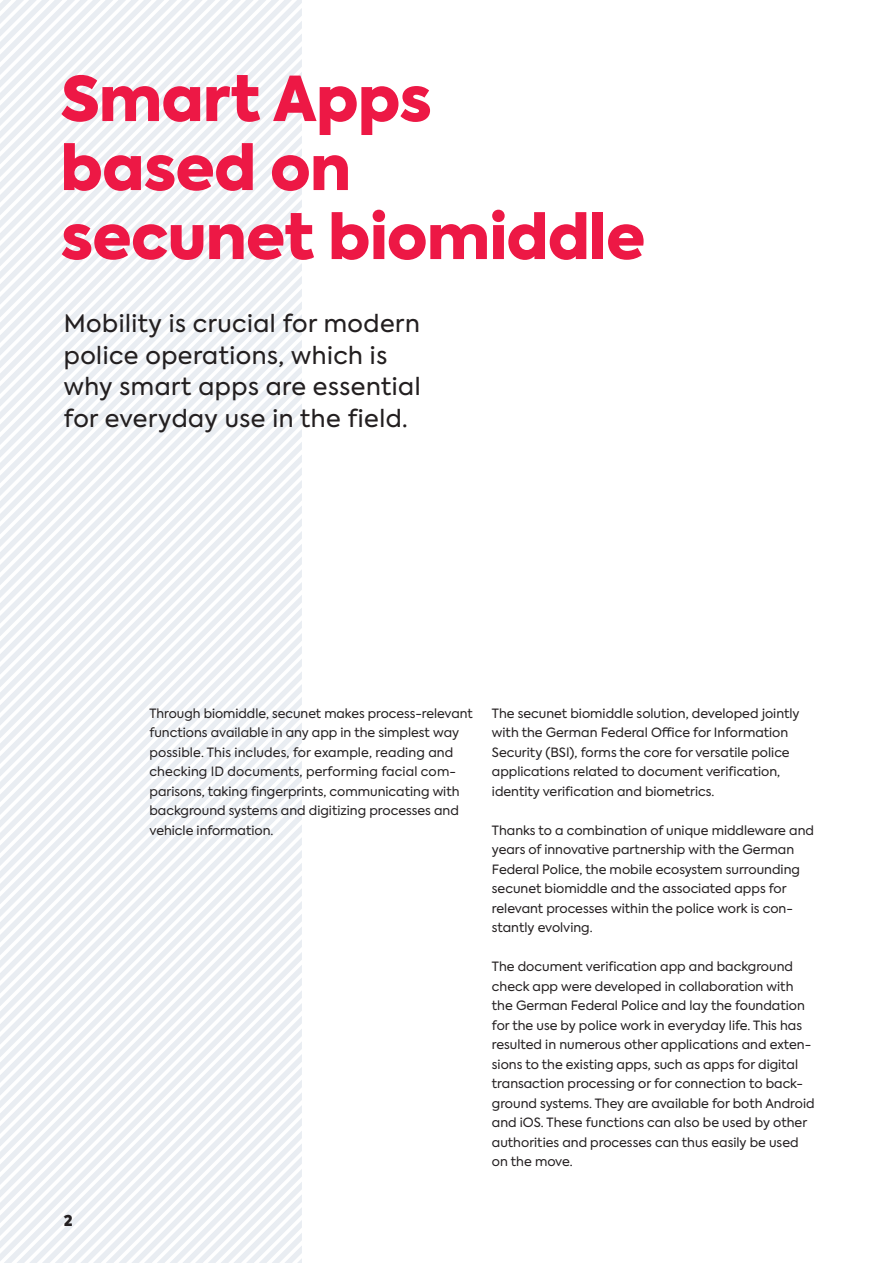
<style>
.page{position:relative;width:893px;height:1263px;background:#fff}
.page>*{position:absolute;margin:0;border:0;box-sizing:border-box;transform-origin:0 0}
.Headline1__42pt{font:900 61.5px "Axiforma";letter-spacing:-.01em;color:#ed1845}
.Subline{font:24px/31.5px "Axiforma";letter-spacing:.02em;color:#231f20}
.t1{font:900 15px "Axiforma";color:#231f20}
.Fließtext_EN{font:12.75px/19.5px "Axiforma";color:#231f20}
</style>
<div class="page">
<svg style="left:0;top:0;width:302px;height:8px;fill:#eaedf2"></svg>
<svg style="left:0;top:8px;width:302px;height:13px;fill:#eaedf2"></svg>
<svg style="left:0;top:21px;width:302px;height:12px;fill:#eaedf2"></svg>
<svg style="left:0;top:33px;width:302px;height:13px;fill:#eaeef2"></svg>
<svg style="left:0;top:46px;width:302px;height:13px;fill:#eaedf2"></svg>
<svg style="left:0;top:59px;width:302px;height:13px;fill:#eaedf2"></svg>
<svg style="left:0;top:72px;width:302px;height:12px;fill:#eaedf2"></svg>
<svg style="left:0;top:84px;width:302px;height:13px;fill:#eaeef2"></svg>
<svg style="left:0;top:97px;width:302px;height:13px;fill:#eaedf2"></svg>
<svg style="left:0;top:110px;width:302px;height:13px;fill:#eaedf2"></svg>
<svg style="left:0;top:123px;width:302px;height:12px;fill:#eaedf2"></svg>
<svg style="left:0;top:135px;width:302px;height:13px;fill:#eaeef2"></svg>
<svg style="left:0;top:148px;width:302px;height:13px;fill:#eaeef2"></svg>
<svg style="left:0;top:161px;width:302px;height:13px;fill:#eaeef2"></svg>
<svg style="left:0;top:174px;width:302px;height:13px;fill:#eaeef2"></svg>
<svg style="left:0;top:187px;width:302px;height:12px;fill:#eaeef2"></svg>
<svg style="left:0;top:199px;width:302px;height:13px;fill:#eaeef2"></svg>
<svg style="left:0;top:212px;width:302px;height:13px;fill:#eaeef2"></svg>
<svg style="left:0;top:225px;width:302px;height:13px;fill:#eaeef2"></svg>
<svg style="left:0;top:238px;width:302px;height:12px;fill:#eaeef2"></svg>
<svg style="left:0;top:250px;width:302px;height:13px;fill:#eaeef2"></svg>
<svg style="left:0;top:263px;width:302px;height:13px;fill:#eaeef2"></svg>
<svg style="left:0;top:276px;width:302px;height:13px;fill:#eaeef2"></svg>
<svg style="left:0;top:289px;width:302px;height:12px;fill:#eaeef2"></svg>
<svg style="left:0;top:301px;width:302px;height:13px;fill:#eaeef2"></svg>
<svg style="left:0;top:314px;width:302px;height:13px;fill:#eaeef2"></svg>
<svg style="left:0;top:327px;width:302px;height:13px;fill:#eaeef2"></svg>
<svg style="left:0;top:340px;width:302px;height:12px;fill:#eaeef2"></svg>
<svg style="left:0;top:352px;width:302px;height:13px;fill:#eaeef2"></svg>
<svg style="left:0;top:365px;width:302px;height:13px;fill:#eaeef2"></svg>
<svg style="left:0;top:378px;width:302px;height:13px;fill:#eaeef2"></svg>
<svg style="left:0;top:391px;width:302px;height:12px;fill:#eaeef2"></svg>
<svg style="left:0;top:403px;width:302px;height:13px;fill:#eaeef2"></svg>
<svg style="left:0;top:416px;width:302px;height:13px;fill:#eaeef2"></svg>
<svg style="left:0;top:429px;width:302px;height:13px;fill:#eaeef2"></svg>
<svg style="left:0;top:442px;width:302px;height:12px;fill:#eaeef2"></svg>
<svg style="left:0;top:454px;width:302px;height:13px;fill:#eaeef2"></svg>
<svg style="left:0;top:467px;width:302px;height:13px;fill:#eaeef2"></svg>
<svg style="left:0;top:480px;width:302px;height:13px;fill:#eaeef2"></svg>
<svg style="left:0;top:952px;width:93px;height:309px;fill:#eaedf2"></svg>
<svg style="left:4px;top:965px;width:89px;height:298px;fill:#eaeef2"></svg>
<svg style="left:16px;top:977px;width:77px;height:286px;fill:#eaeef2"></svg>
<svg style="left:29px;top:990px;width:64px;height:273px;fill:#eaedf2"></svg>
<svg style="left:42px;top:1003px;width:51px;height:260px;fill:#eaedf2"></svg>
<svg style="left:55px;top:1016px;width:38px;height:247px;fill:#eaeef2"></svg>
<svg style="left:67px;top:1028px;width:26px;height:235px;fill:#eaeef3"></svg>
<svg style="left:80px;top:1041px;width:13px;height:222px;fill:#eaeef2"></svg>
<svg style="left:93px;top:485px;width:209px;height:778px"></svg>
<p class="Headline1__42pt" style="left:61px;top:55px;width:373px">Smart Apps</p>
<p class="Headline1__42pt" style="left:61px;top:124px;width:292px">based on</p>
<p class="Headline1__42pt" style="left:61px;top:193px;width:586px">secunet biomiddle</p>
<p class="Subline" style="left:64px;top:308px;width:358px">Mobility is crucial for modern police operations, which is why smart apps are essential for everyday use in the field.</p>
<p class="t1" style="left:64px;top:1210px;width:10px">2</p>
<p class="Fließtext_EN" style="left:149px;top:703px;width:325px">Through biomiddle, secunet makes process-relevant functions available in any app in the simplest way possible. This includes, for example, reading and checking ID documents, performing facial com&shy;parisons, taking fingerprints, communicating with background systems and digitizing processes and vehicle information.</p>
<p class="Fließtext_EN" style="left:492px;top:703px;width:309px">The secunet biomiddle solution, developed jointly with the German Federal Office for Information Security (BSI), forms the core for versatile police applications related to document verification, identity verification and biometrics.</p>
<p class="Fließtext_EN" style="left:492px;top:820px;width:324px">Thanks to a combination of unique middleware and years of innovative partnership with the German Federal Police, the mobile ecosystem surrounding secunet biomiddle and the associated apps for relevant processes within the police work is con&shy;stantly evolving.</p>
<p class="Fließtext_EN" style="left:492px;top:957px;width:324px">The document verification app and background check app were developed in collaboration with the German Federal Police and lay the foundation for the use by police work in everyday life. This has resulted in numerous other applications and exten&shy;sions to the existing apps, such as apps for digital transaction processing or for connection to back&shy;ground systems. They are available for both Android and iOS. These functions can also be used by other authorities and processes can thus easily be used on the move.</p>
</div>
